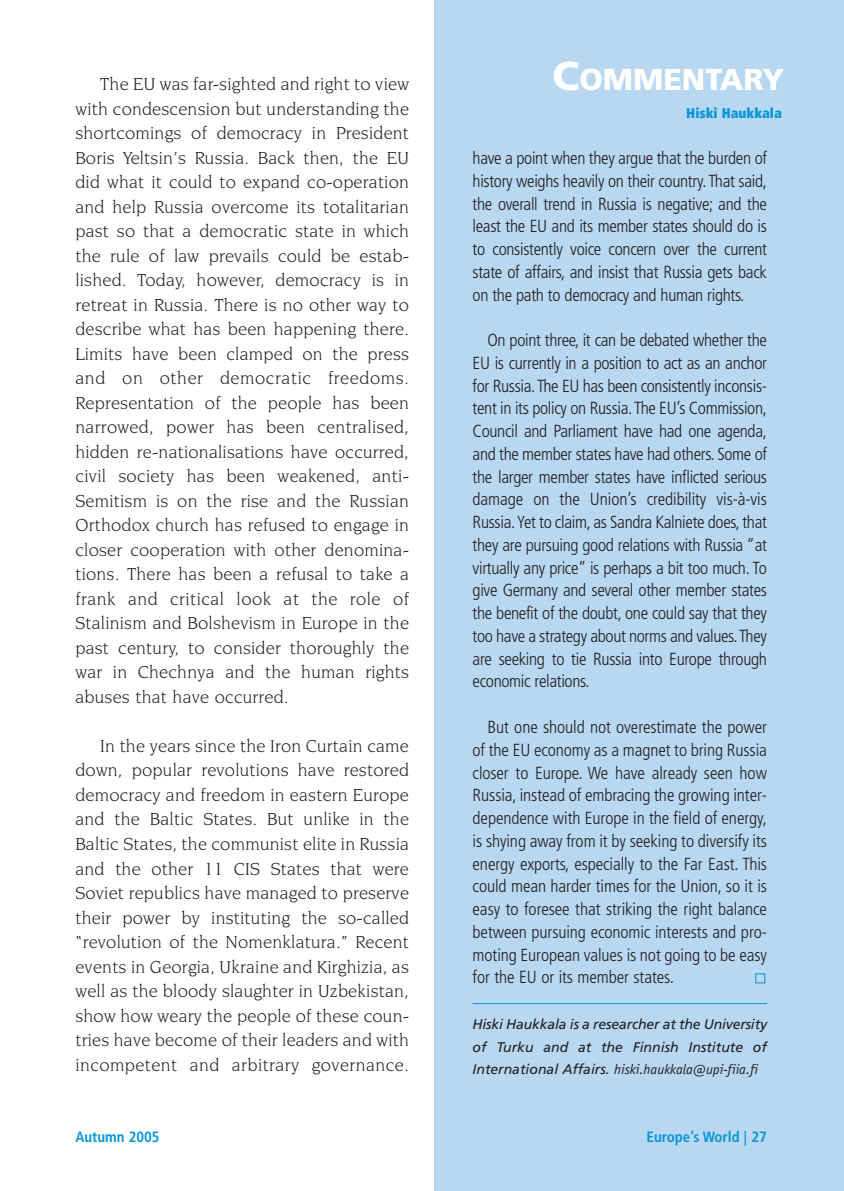
<style>
.page{position:relative;width:844px;height:1191px;background:#fff}
.page>*{position:absolute;margin:0;border:0;box-sizing:border-box;transform-origin:0 0}
.t1{font:900 30.1px "Frutiger";color:#fff}
.t2{font:18.38px/24.5px "Novarese IT Cby BT";letter-spacing:.01em;color:#231f20;text-align:justify}
.t3{font:300 condensed 17.5px/22.8px "Frutiger";letter-spacing:-.02em;color:#231f20;text-align:justify}
.t4{font:700 condensed 14.88px "Frutiger";color:#0696d7}
.t5{font:italic 14px/22.8px "Frutiger";letter-spacing:-.01em;color:#231f20}
.t6{font:italic 14px "Officina Sans";color:#231f20}
.t7{font:900 condensed 14px "Frutiger";color:#0696d7}
.s1{font-size:40.25px}
.s2{font-family:"Frutiger"}
</style>
<div class="page">
<div style="left:434px;top:0;width:409px;height:1191px;background:#b8d7f0"></div>
<hr style="left:472px;top:1003px;width:294px;height:1px;background:#0696d7">
<div style="left:755px;top:973px;width:10px;height:10px;border:1px solid #0696d7"></div>
<p class="t2" style="left:75px;top:73px;width:335px;text-indent:25px">The EU was far-sighted and right to view with condescension but understanding the shortcomings of democracy in President Boris Yeltsin’s Russia. Back then, the EU did what it could to expand co-operation and help Russia overcome its totalitarian past so that a democratic state in which the rule of law prevails could be estab&shy;lished. Today, however, democracy is in retreat in Russia. There is no other way to describe what has been happening there.<br>Limits have been clamped on the press and on other democratic freedoms.<br>Representation of the people has been narrowed, power has been centralised, hidden re-nationalisations have occurred, civil society has been weakened, anti-Semitism is on the rise and the Russian Orthodox church has refused to engage in closer cooperation with other denomina&shy;tions. There has been a refusal to take a frank and critical look at the role of Stalinism and Bolshevism in Europe in the past century, to consider thoroughly the war in Chechnya and the human rights abuses that have occurred.</p>
<p class="t2" style="left:75px;top:734px;width:335px;text-indent:25px">In the years since the Iron Curtain came down, popular revolutions have restored democracy and freedom in eastern Europe and the Baltic States. But unlike in the Baltic States, the communist elite in Russia and the other 11 CIS States that were Soviet republics have managed to preserve their power by instituting the so-called “revolution of the Nomenklatura.” Recent events in Georgia, Ukraine and Kirghizia, as well as the bloody slaughter in Uzbekistan, show how weary the people of these coun&shy;tries have become of their leaders and with incompetent and arbitrary governance.</p>
<h1 class="t1" style="left:552px;top:68px;width:233px"><span class="s1">C</span>OMMENTARY</h1>
<p class="t7" style="left:686px;top:107px;width:97px">Hiski Haukkala</p>
<p class="t3" style="left:472px;top:148px;width:296px">have a point when they argue that the burden of history weighs heavily on their country.That said, the overall trend in Russia is negative; and the least the EU and its member states should do is to consistently voice concern over the current state of affairs, and insist that Russia gets back on the path to democracy and human rights.</p>
<p class="t3" style="left:472px;top:330px;width:296px;text-indent:15px">On point three, it can be debated whether the EU is currently in a position to act as an anchor for Russia.The EU has been consistently inconsis&shy;tent in its policy on Russia.The EU’s Commission, Council and Parliament have had one agenda, and the member states have had others. Some of the larger member states have inflicted serious damage on the Union’s credibility vis-à-vis Russia.Yet to claim, as Sandra Kalniete does, that they are pursuing good relations with Russia “at virtually any price” is perhaps a bit too much. To give Germany and several other member states the benefit of the doubt, one could say that they too have a strategy about norms and values.They are seeking to tie Russia into Europe through economic relations.</p>
<p class="t3" style="left:472px;top:717px;width:296px;text-indent:15px">But one should not overestimate the power of the EU economy as a magnet to bring Russia closer to Europe. We have already seen how Russia, instead of embracing the growing inter&shy;dependence with Europe in the field of energy, is shying away from it by seeking to diversify its energy exports, especially to the Far East. This could mean harder times for the Union, so it is easy to foresee that striking the right balance between pursuing economic interests and pro&shy;moting European values is not going to be easy for the EU or its member states.</p>
<p class="t5" style="left:472px;top:1013px;width:296px">Hiski Haukkala is a researcher at the University of Turku and at the Finnish Institute of</p>
<p class="t6" style="left:472px;top:1064px;width:287px"><span class="s2">International Affairs.</span> hiski.haukkala@upi-fiia.fi</p>
<p class="t4" style="left:75px;top:1131px;width:86px">Autumn 2005</p>
<p class="t4" style="left:646px;top:1131px;width:122px">Europe’s World | 27</p>
</div>
